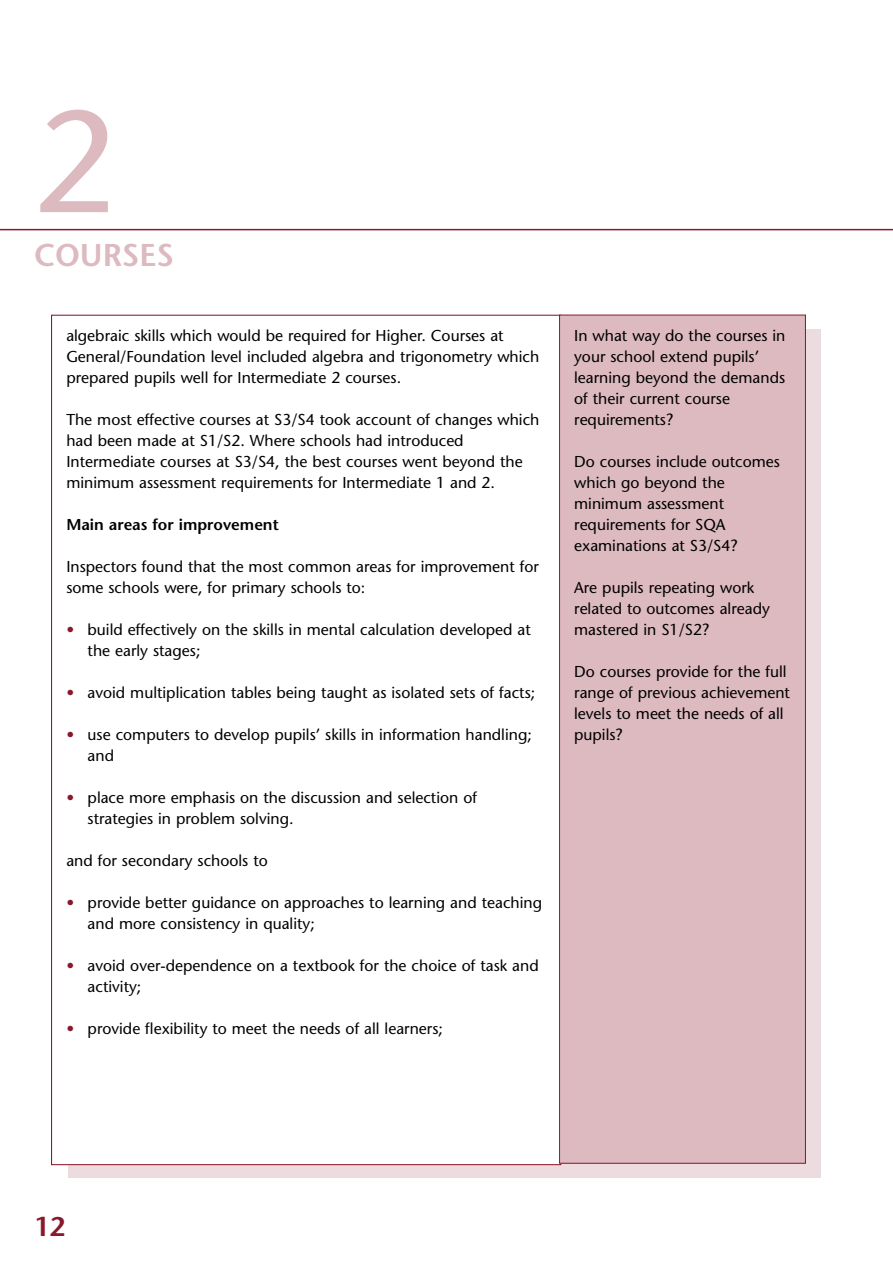
<style>
.page{position:relative;width:893px;height:1263px;background:#fff}
.page>*{position:absolute;margin:0;border:0;box-sizing:border-box;transform-origin:0 0}
.t1{font:144px "Stone Sans";color:#dcbac0}
.t2{font:600 31.5px "Stone Sans";color:#dcbac0}
.t3{font:600 27px "Stone Sans";color:#8a182d}
.t4{font:15.75px/21px "Stone Sans";color:#000}
.t5{font:600 15.75px "Stone Sans";color:#000}
.s1{color:#8a182d}
</style>
<div class="page">
<div style="left:68px;top:329px;width:753px;height:849px;background:#eddcdf"></div>
<hr style="left:0;top:229px;width:893px;height:1px;background:#8a182d">
<div style="left:52px;top:315px;width:509px;height:850px;background:#fff"></div>
<div style="left:560px;top:315px;width:245px;height:848px;background:#dcbac0"></div>
<div style="left:559px;top:315px;width:247px;height:848px;border:1px solid #8a182d"></div>
<h1 class="t1" style="left:34px;top:106px;width:84px">2</h1>
<h2 class="t2" style="left:34px;top:242px;width:142px">COURSES</h2>
<p class="t4" style="left:66px;top:327px;width:475px">algebraic skills which would be required for Higher. Courses at<br>General/Foundation level included algebra and trigonometry which prepared pupils well for Intermediate 2 courses.</p>
<p class="t4" style="left:66px;top:411px;width:475px">The most effective courses at S3/S4 took account of changes which had been made at S1/S2. Where schools had introduced Intermediate courses at S3/S4, the best courses went beyond the minimum assessment requirements for Intermediate 1 and 2.</p>
<p class="t5" style="left:66px;top:519px;width:214px">Main areas for improvement</p>
<p class="t4" style="left:66px;top:558px;width:474px">Inspectors found that the most common areas for improvement for some schools were, for primary schools to:</p>
<p class="t4" style="left:88px;top:621px;width:445px;text-indent:-21px"><span class="s1">•</span> build effectively on the skills in mental calculation developed at the early stages;</p>
<p class="t4" style="left:66px;top:684px;width:470px"><span class="s1">•</span> avoid multiplication tables being taught as isolated sets of facts;</p>
<p class="t4" style="left:88px;top:726px;width:446px;text-indent:-21px"><span class="s1">•</span> use computers to develop pupils’ skills in information handling; and</p>
<p class="t4" style="left:88px;top:789px;width:391px;text-indent:-21px"><span class="s1">•</span> place more emphasis on the discussion and selection of strategies in problem solving.</p>
<p class="t4" style="left:66px;top:852px;width:203px">and for secondary schools to</p>
<p class="t4" style="left:88px;top:894px;width:456px;text-indent:-21px"><span class="s1">•</span> provide better guidance on approaches to learning and teaching and more consistency in quality;</p>
<p class="t4" style="left:88px;top:957px;width:453px;text-indent:-21px"><span class="s1">•</span> avoid over-dependence on a textbook for the choice of task and activity;</p>
<p class="t4" style="left:66px;top:1020px;width:378px"><span class="s1">•</span> provide flexibility to meet the needs of all learners;</p>
<p class="t4" style="left:574px;top:327px;width:213px">In what way do the courses in your school extend pupils’ learning beyond the demands of their current course requirements?</p>
<p class="t4" style="left:574px;top:453px;width:207px">Do courses include outcomes which go beyond the minimum assessment requirements for SQA examinations at S3/S4?</p>
<p class="t4" style="left:574px;top:579px;width:197px">Are pupils repeating work related to outcomes already mastered in S1/S2?</p>
<p class="t4" style="left:574px;top:663px;width:217px">Do courses provide for the full range of previous achievement levels to meet the needs of all pupils?</p>
<h3 class="t3" style="left:34px;top:1216px;width:32px">12</h3>
</div>
